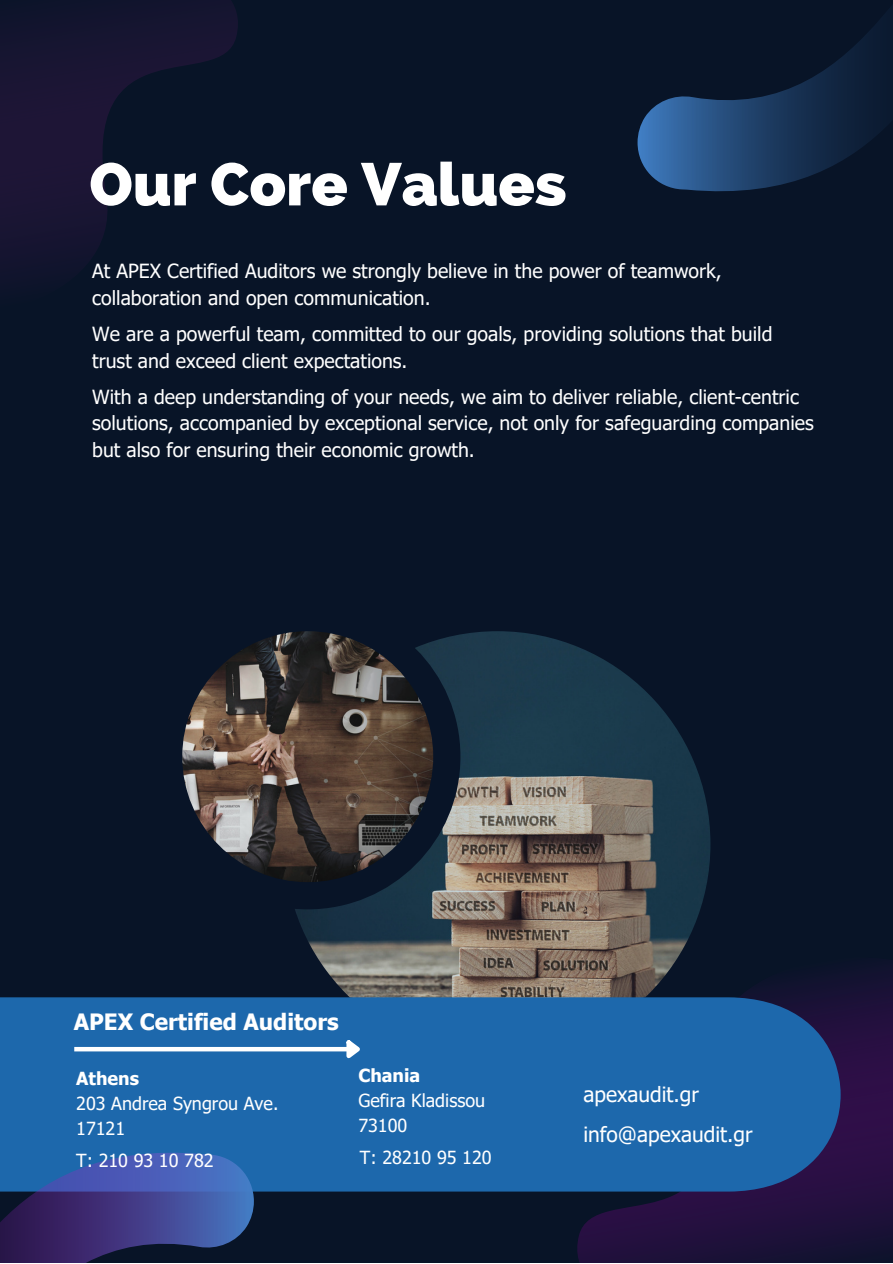
<style>
.page{position:relative;width:893px;height:1264px;background:#fff}
.page>*{position:absolute;margin:0;border:0;box-sizing:border-box;transform-origin:0 0}
.t1{font:800 60px "Raleway";color:#fff}
.t2{font:700 22.5px "Tahoma";color:#fff}
.t3{font:21px "Tahoma";color:#fff}
.t4{font:19.5px/27px "Tahoma";color:#fff}
.t5{font:18px "Tahoma";color:#fff}
.t6{font:700 18px "Tahoma";color:#fff}
</style>
<div class="page">
<div style="left:0;top:0;width:892px;height:1262px;background:#081427"></div>
<svg style="left:560px;top:919px;width:332px;height:343px"></svg>
<img style="left:284px;top:631px;width:426px;height:425px;border-radius:50%">
<div style="left:155px;top:604px;width:305px;height:305px;background:#081427;border-radius:50%"></div>
<div style="left:0;top:997px;width:840px;height:194px;background:#1d68ac"></div>
<img style="left:182px;top:631px;width:251px;height:251px;border-radius:50%">
<svg style="left:0;top:0;width:238px;height:269px"></svg>
<svg style="left:637px;top:17px;width:246px;height:175px"></svg>
<svg style="left:0;top:1134px;width:254px;height:128px;background:#31498d"></svg>
<div style="left:74px;top:1046px;width:273px;height:5px;background:#fff"></div>
<svg style="left:342px;top:1036px;width:23px;height:28px"></svg>
<p class="t1" style="left:89px;top:149px;width:478px">Our Core Values</p>
<p class="t4" style="left:92px;top:256px;width:631px">At APEX Certified Auditors we strongly believe in the power of teamwork, collaboration and open communication.</p>
<p class="t4" style="left:92px;top:319px;width:681px">We are a powerful team, committed to our goals, providing solutions that build trust and exceed client expectations.</p>
<p class="t4" style="left:92px;top:382px;width:723px">With a deep understanding of your needs, we aim to deliver reliable, client-centric solutions, accompanied by exceptional service, not only for safeguarding companies but also for ensuring their economic growth.</p>
<p class="t2" style="left:74px;top:1007px;width:266px">APEX Certified Auditors</p>
<p class="t6" style="left:76px;top:1067px;width:64px">Athens</p>
<p class="t5" style="left:76px;top:1092px;width:204px">203 Andrea Syngrou Ave.</p>
<p class="t5" style="left:76px;top:1116px;width:51px">17121</p>
<p class="t5" style="left:76px;top:1148px;width:139px">T: 210 93 10 782</p>
<p class="t6" style="left:358px;top:1064px;width:63px">Chania</p>
<p class="t5" style="left:358px;top:1088px;width:128px">Gefira Kladissou</p>
<p class="t5" style="left:358px;top:1113px;width:51px">73100</p>
<p class="t5" style="left:360px;top:1145px;width:133px">T: 28210 95 120</p>
<p class="t3" style="left:583px;top:1081px;width:117px">apexaudit.gr</p>
<p class="t3" style="left:583px;top:1121px;width:171px">info@apexaudit.gr</p>
</div>
